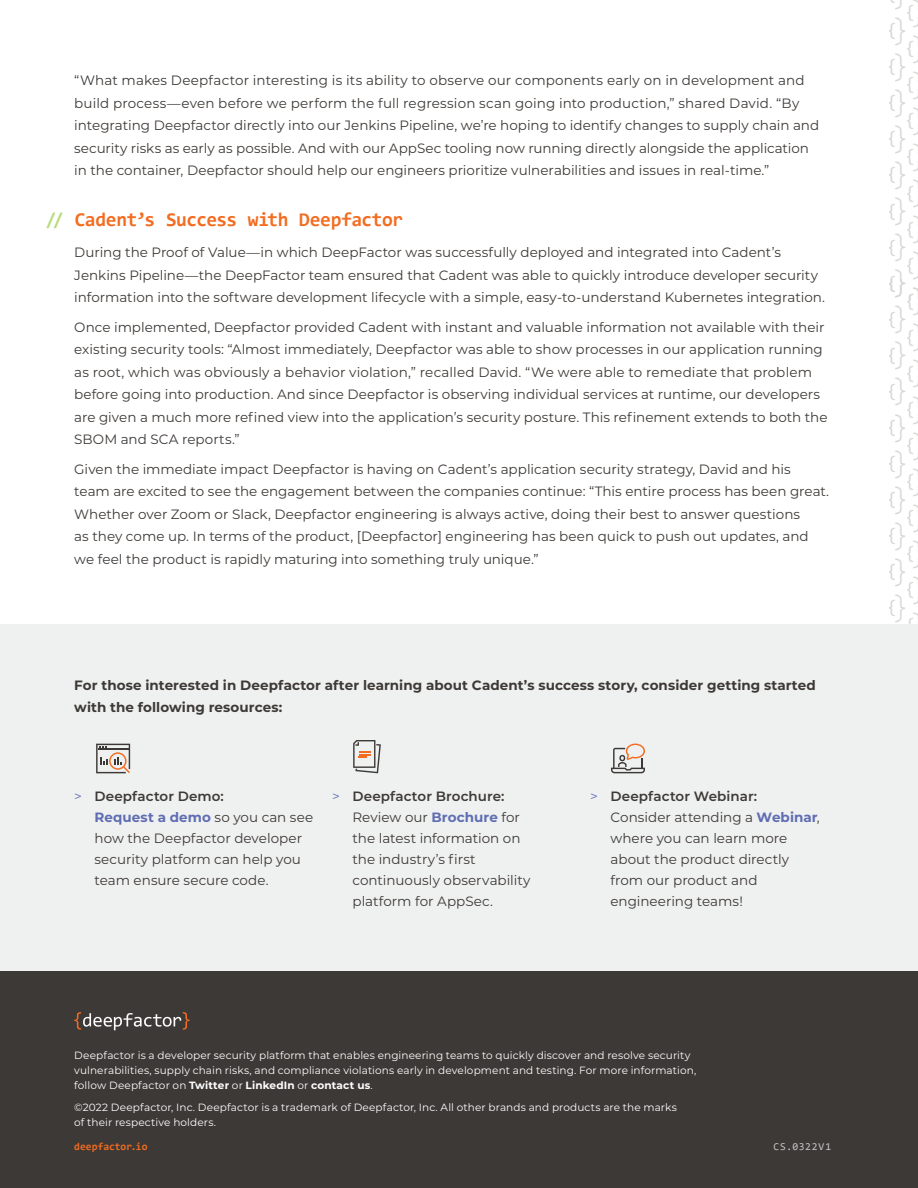
<style>
.page{position:relative;width:918px;height:1188px;background:#fff}
.page>*{position:absolute;margin:0;border:0;box-sizing:border-box;transform-origin:0 0}
.t1{font:700 19.5px "Consolas";letter-spacing:-.02em;color:#f36c21}
.t2{font:13.5px/22.5px "Montserrat";color:#3d3936}
.t3{font:700 13.5px/22.5px "Montserrat";letter-spacing:.005em;color:#3d3936}
.t4{font:10.5px/15px "Montserrat";letter-spacing:.01em;color:#fff}
.t5{font:700 10.5px "Consolas";letter-spacing:.005em;color:#f36c21}
.t6{font:10.5px "Consolas";letter-spacing:.085em;color:#c5c4c3}
.s1{color:#b5dc79}
.s2{color:#5f6db3}
.s3{font-weight:600}
.s4{font-weight:700;color:#5f6db3}
.s5{font-weight:700}
</style>
<div class="page">
<svg style="left:890px;top:300px;width:28px;height:324px"></svg>
<svg style="left:890px;top:0;width:28px;height:300px"></svg>
<div style="left:0;top:971px;width:918px;height:217px;background:#3d3936"></div>
<svg style="left:74px;top:1012px;width:116px;height:18px"></svg>
<div style="left:0;top:624px;width:918px;height:347px;background:#eff0f0"></div>
<svg style="left:96px;top:744px;width:34px;height:29px"></svg>
<svg style="left:353px;top:740px;width:28px;height:33px"></svg>
<svg style="left:611px;top:744px;width:34px;height:29px"></svg>
<p class="t2" style="left:74px;top:69px;width:747px">“What makes Deepfactor interesting is its ability to observe our components early on in development and build process—even before we perform the full regression scan going into production,” shared David. “By integrating Deepfactor directly into our Jenkins Pipeline, we’re hoping to identify changes to supply chain and security risks as early as possible. And with our AppSec tooling now running directly alongside the application in the container, Deepfactor should help our engineers prioritize vulnerabilities and issues in real-time.”</p>
<h1 class="t1" style="left:46px;top:207px;width:359px"><span class="s1">//</span> Cadent’s Success with Deepfactor</h1>
<p class="t2" style="left:74px;top:241px;width:752px">During the Proof of Value—in which DeepFactor was successfully deployed and integrated into Cadent’s<br>Jenkins Pipeline—the DeepFactor team ensured that Cadent was able to quickly introduce developer security information into the software development lifecycle with a simple, easy-to-understand Kubernetes integration.</p>
<p class="t2" style="left:74px;top:315px;width:755px">Once implemented, Deepfactor provided Cadent with instant and valuable information not available with their existing security tools: “Almost immediately, Deepfactor was able to show processes in our application running as root, which was obviously a behavior violation,” recalled David. “We were able to remediate that problem before going into production. And since Deepfactor is observing individual services at runtime, our developers are given a much more refined view into the application’s security posture. This refinement extends to both the SBOM and SCA reports.”</p>
<p class="t2" style="left:74px;top:457px;width:756px">Given the immediate impact Deepfactor is having on Cadent’s application security strategy, David and his team are excited to see the engagement between the companies continue: “This entire process has been great.<br>Whether over Zoom or Slack, Deepfactor engineering is always active, doing their best to answer questions<br>as they come up. In terms of the product, [Deepfactor] engineering has been quick to push out updates, and we feel the product is rapidly maturing into something truly unique.”</p>
<p class="t3" style="left:74px;top:673px;width:743px">For those interested in Deepfactor after learning about Cadent’s success story, consider getting started with the following resources:</p>
<p class="t2" style="left:94px;top:785px;width:220px;line-height:21px;text-indent:-20px"><span class="s2">&gt;</span> <span class="s3">Deepfactor Demo:<br></span><span class="s4">Request a demo</span> so you can see how the Deepfactor developer security platform can help you team ensure secure code.</p>
<p class="t2" style="left:352px;top:785px;width:180px;line-height:21px;text-indent:-20px"><span class="s2">&gt;</span> <span class="s3">Deepfactor Brochure:<br></span>Review our <span class="s4">Brochure</span> for the latest information on the industry’s first continuously observability platform for AppSec.</p>
<p class="t2" style="left:610px;top:785px;width:211px;line-height:21px;text-indent:-20px"><span class="s2">&gt;</span> <span class="s3">Deepfactor Webinar:<br></span>Consider attending a <span class="s4">Webinar</span>, where you can learn more about the product directly from our product and engineering teams!</p>
<p class="t4" style="left:74px;top:1048px;width:624px">Deepfactor is a developer security platform that enables engineering teams to quickly discover and resolve security vulnerabilities, supply chain risks, and compliance violations early in development and testing. For more information, follow Deepfactor on <span class="s5">Twitter</span> or <span class="s5">LinkedIn</span> or <span class="s5">contact us</span>.</p>
<p class="t4" style="left:74px;top:1099px;width:604px">©2022 Deepfactor, Inc. Deepfactor is a trademark of Deepfactor, Inc. All other brands and products are the marks of their respective holders.</p>
<p class="t5" style="left:74px;top:1140px;width:75px">deepfactor.io</p>
<p class="t6" style="left:774px;top:1139px;width:59px">CS.0322V1</p>
</div>
